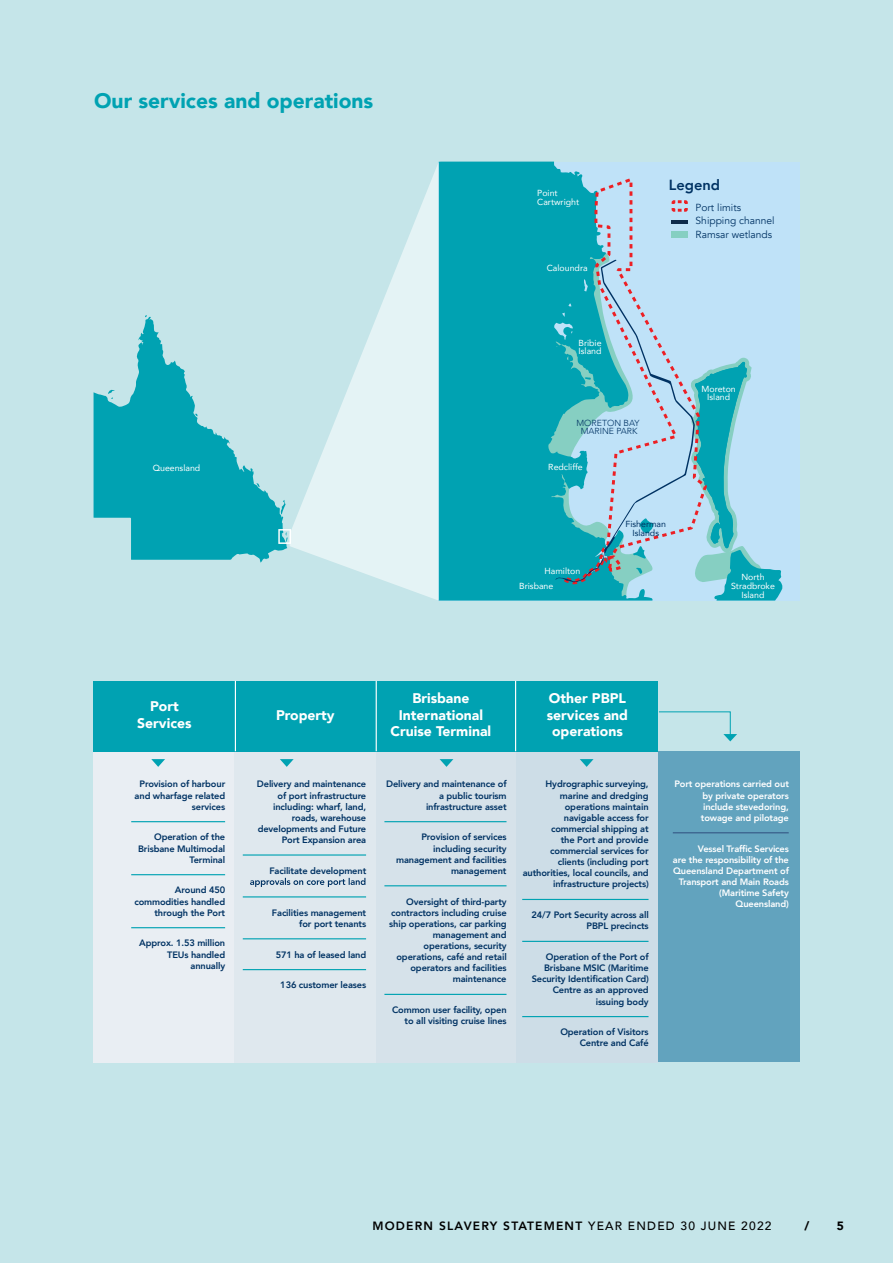
<style>
.page{position:relative;width:893px;height:1263px;background:#c5e5e9}
.page>*{position:absolute;margin:0;border:0;box-sizing:border-box;transform-origin:0 0}
.t1{font:900 21px "Avenir";color:#00a2b2}
.t2{font:800 14.7px "Avenir";color:#003263}
.t3{font:900 13.95px/16.5px "Avenir";color:#fff;text-align:center}
.t4{font:800 12px "Avenir";letter-spacing:.1em;color:#000}
.t5{font:900 12px "Avenir";color:#000}
.t6{font:10.2px/13.8px "Avenir";color:#003263}
.t7{font:800 9.3px/11.1px "Avenir";letter-spacing:-.015em;color:#003263;text-align:right}
.t8{font:800 9.3px/11.1px "Avenir";letter-spacing:-.015em;color:#fff;text-align:justify}
.t9{font:8.85px/8.9px "Avenir";color:#fff}
.t10{font:300 8.85px/8.9px "Avenir";color:#003263;text-align:center}
.t11{font:8.85px/8.9px "Avenir";color:#003263;text-align:center}
.s1{font-weight:500}
</style>
<div class="page">
<div style="left:439px;top:162px;width:361px;height:439px;background:#bfe2f8"></div>
<svg style="left:94px;top:316px;width:193px;height:247px;fill:#00a2b2"></svg>
<svg style="left:281px;top:500px;width:5px;height:14px"></svg>
<svg style="left:256px;top:483px;width:4px;height:4px"></svg>
<svg style="left:108px;top:389px;width:7px;height:10px"></svg>
<div style="left:439px;top:162px;width:143px;height:439px;background:#00a2b2"></div>
<svg style="left:709px;top:358px;width:74px;height:243px"></svg>
<div style="left:523px;top:248px;width:38px;height:353px;background:#00a2b2"></div>
<svg style="left:278px;top:529px;width:12px;height:15px"></svg>
<svg style="left:290px;top:162px;width:149px;height:439px;fill:#e4f3f5"></svg>
<svg style="left:561px;top:175px;width:148px;height:426px"></svg>
<svg style="left:555px;top:259px;width:140px;height:323px"></svg>
<svg style="left:670px;top:199px;width:19px;height:14px"></svg>
<hr style="left:672px;top:221px;width:16px;height:3px;background:#0e2b4b">
<div style="left:672px;top:231px;width:16px;height:7px;background:#86cfc2"></div>
<div style="left:376px;top:752px;width:140px;height:310px;background:#d6e2ea"></div>
<div style="left:94px;top:681px;width:564px;height:70px;background:#00a2b2"></div>
<svg style="left:659px;top:711px;width:78px;height:30px"></svg>
<div style="left:658px;top:751px;width:141px;height:311px;background:#62a3be"></div>
<div style="left:94px;top:752px;width:141px;height:310px;background:#e9eef3"></div>
<div style="left:235px;top:752px;width:141px;height:310px;background:#dfe8ee"></div>
<div style="left:516px;top:752px;width:141px;height:310px;background:#cddde7"></div>
<hr style="left:131px;top:821px;width:94px;height:1px;background:#00a2b2">
<hr style="left:131px;top:874px;width:94px;height:1px;background:#00a2b2">
<hr style="left:131px;top:927px;width:94px;height:1px;background:#00a2b2">
<hr style="left:243px;top:854px;width:123px;height:1px;background:#00a2b2">
<hr style="left:243px;top:896px;width:123px;height:1px;background:#00a2b2">
<hr style="left:243px;top:938px;width:123px;height:1px;background:#00a2b2">
<hr style="left:243px;top:969px;width:123px;height:1px;background:#00a2b2">
<svg style="left:250px;top:878px;width:115px;height:9px"></svg>
<hr style="left:384px;top:821px;width:122px;height:1px;background:#00a2b2">
<hr style="left:384px;top:885px;width:122px;height:1px;background:#00a2b2">
<hr style="left:384px;top:994px;width:122px;height:1px;background:#00a2b2">
<hr style="left:522px;top:899px;width:126px;height:1px;background:#00a2b2">
<hr style="left:522px;top:941px;width:126px;height:1px;background:#00a2b2">
<hr style="left:522px;top:1016px;width:126px;height:1px;background:#00a2b2">
<hr style="left:673px;top:832px;width:116px;height:1px;background:#365a87">
<svg style="left:151px;top:759px;width:14px;height:8px"></svg>
<svg style="left:280px;top:759px;width:14px;height:8px"></svg>
<svg style="left:440px;top:759px;width:13px;height:8px"></svg>
<svg style="left:580px;top:759px;width:14px;height:8px"></svg>
<hr style="left:515px;top:681px;width:1px;height:70px;background:#fff">
<hr style="left:376px;top:681px;width:1px;height:70px;background:#fff">
<hr style="left:235px;top:681px;width:1px;height:70px;background:#fff">
<h1 class="t1" style="left:94px;top:83px;width:281px">Our services and operations</h1>
<p class="t9" style="left:153px;top:463px;width:49px">Queensland</p>
<p class="t9" style="left:537px;top:188px;width:43px">Point<br>Cartwright</p>
<p class="t9" style="left:547px;top:263px;width:42px">Caloundra</p>
<p class="t9" style="left:579px;top:338px;width:25px">Bribie<br>Island</p>
<p class="t10" style="left:576px;top:418px;width:64px">MORETON BAY<br>MARINE PARK</p>
<p class="t9" style="left:548px;top:462px;width:36px">Redcliffe</p>
<h2 class="t2" style="left:669px;top:173px;width:53px">Legend</h2>
<p class="t6" style="left:696px;top:200px;width:81px">Port limits<br>Shipping channel<br>Ramsar wetlands</p>
<p class="t9" style="left:702px;top:384px;width:36px;text-align:center">Moreton<br>Island</p>
<p class="t11" style="left:625px;top:519px;width:42px">Fisherman<br>Islands</p>
<p class="t9" style="left:519px;top:563px;width:63px;line-height:14.5px;text-indent:25px">Hamilton<br>Brisbane</p>
<p class="t9" style="left:731px;top:572px;width:45px;text-align:center">North<br>Stradbroke<br>Island</p>
<h3 class="t3" style="left:137px;top:698px;width:56px">Port<br>Services</h3>
<h3 class="t3" style="left:276px;top:706px;width:60px">Property</h3>
<p class="t7" style="left:135px;top:779px;width:92px">Provision of harbour and wharfage related services</p>
<p class="t7" style="left:138px;top:832px;width:89px">Operation of the<br>Brisbane Multimodal<br>Terminal</p>
<p class="t7" style="left:134px;top:885px;width:92px">Around 450 commodities handled through the Port</p>
<p class="t7" style="left:139px;top:938px;width:87px">Approx. 1.53 million<br>TEUs handled annually</p>
<p class="t7" style="left:257px;top:779px;width:111px">Delivery and maintenance of port infrastructure including: wharf, land, roads, warehouse developments and Future<br>Port Expansion area</p>
<p class="t7" style="left:269px;top:865px;width:98px">Facilitate development</p>
<p class="t7" style="left:272px;top:907px;width:96px">Facilities management for port tenants</p>
<p class="t7" style="left:276px;top:949px;width:92px">571 ha of leased land</p>
<p class="t7" style="left:280px;top:979px;width:87px">136 customer leases</p>
<h3 class="t3" style="left:391px;top:690px;width:102px">Brisbane<br>International<br>Cruise Terminal</h3>
<h3 class="t3" style="left:547px;top:690px;width:83px">Other PBPL services and operations</h3>
<p class="t7" style="left:386px;top:779px;width:122px">Delivery and maintenance of a public tourism infrastructure asset</p>
<p class="t7" style="left:396px;top:832px;width:112px">Provision of services including security management and facilities management</p>
<p class="t7" style="left:389px;top:896px;width:119px">Oversight of third-party contractors including cruise ship operations, car parking management and operations, security operations, café and retail operators and facilities maintenance</p>
<p class="t7" style="left:392px;top:1004px;width:116px">Common user facility, open to all visiting cruise lines</p>
<p class="t7" style="left:523px;top:779px;width:128px">Hydrographic surveying, marine and dredging operations maintain navigable access for commercial shipping at<br>the Port and provide commercial services for clients (including port authorities, local councils, and infrastructure projects)</p>
<p class="t7" style="left:532px;top:909px;width:119px">24/7 Port Security across all<br>PBPL precincts</p>
<p class="t7" style="left:532px;top:951px;width:119px">Operation of the Port of<br>Brisbane MSIC (Maritime<br>Security Identification Card)<br>Centre as an approved issuing body</p>
<p class="t7" style="left:560px;top:1026px;width:90px">Operation of Visitors<br>Centre and Café</p>
<p class="t8" style="left:701px;top:779px;width:90px;text-indent:-26px">Port operations carried out by private operators include stevedoring, towage and pilotage</p>
<p class="t8" style="left:673px;top:843px;width:118px;text-align:right">Vessel Traffic Services<br>are the responsibility of the<br>Queensland Department of<br>Transport and Main Roads (Maritime Safety<br>Queensland)</p>
<p class="t4" style="left:372px;top:1216px;width:401px">MODERN SLAVERY STATEMENT <span class="s1">YEAR ENDED 30 JUNE 2022</span></p>
<p class="t5" style="left:805px;top:1215px;width:6px">/</p>
<p class="t5" style="left:837px;top:1215px;width:9px">5</p>
</div>
